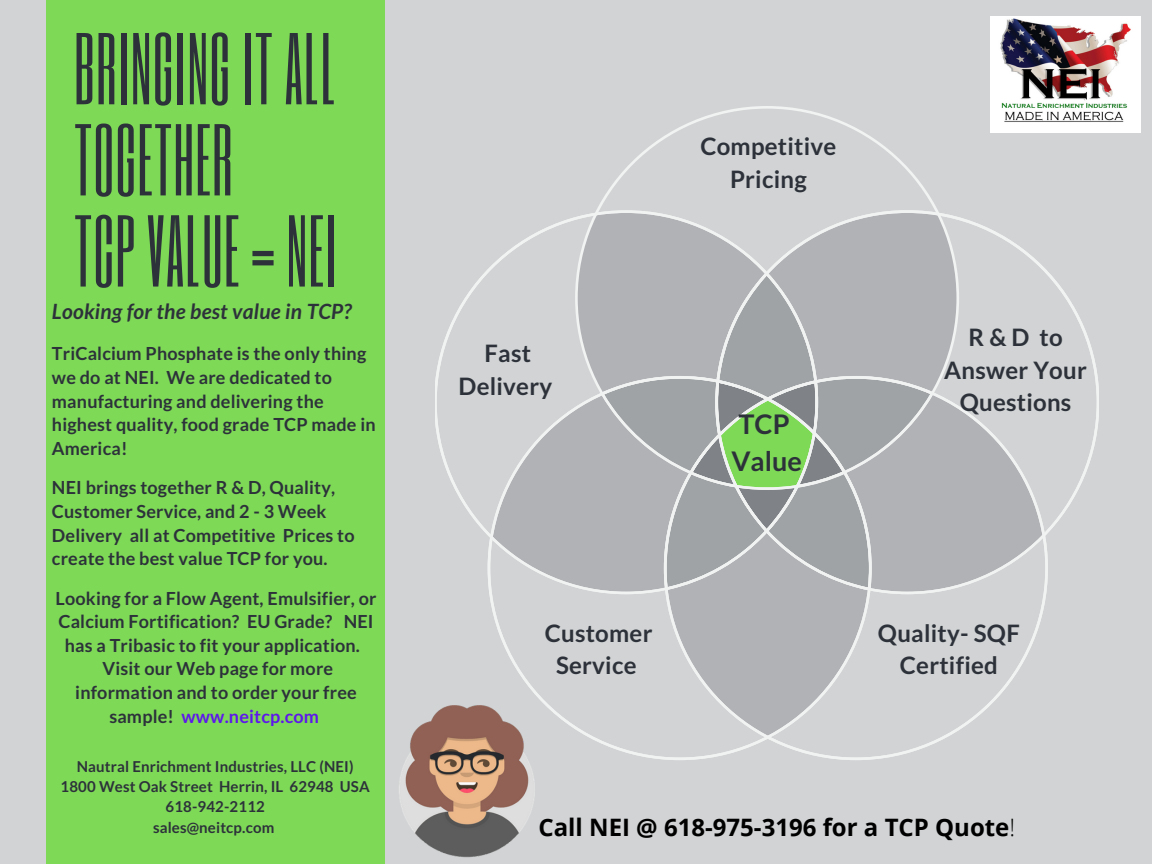
<style>
.page{position:relative;width:1152px;height:864px;background:#d1d3d4}
.page>*{position:absolute;margin:0;border:0;box-sizing:border-box;transform-origin:0 0}
.t1{font:84.45px/91.2px "Six Caps";letter-spacing:.01em;color:#2d323a}
.t2{font:700 27px/37.2px "Lato";color:#2d323a}
.t3{font:700 24px/32.7px "Lato";letter-spacing:.01em;color:#2d323a;text-align:center}
.t4{font:700 24px "Open Sans";color:#000}
.t5{font:italic 700 21px "Lato";letter-spacing:.01em;color:#2d323a}
.t6{font:700 18px/23.7px "Lato";letter-spacing:.01em;color:#2d323a}
.t7{font:700 15px/20.2px "Lato";letter-spacing:.01em;color:#2d323a;text-align:center}
.s1{color:#5e17eb}
.s2{font-weight:300}
</style>
<div class="page">
<svg style="left:597px;top:106px;width:341px;height:104px"></svg>
<svg style="left:435px;top:266px;width:56px;height:310px"></svg>
<svg style="left:488px;top:376px;width:176px;height:384px"></svg>
<svg style="left:664px;top:594px;width:382px;height:166px"></svg>
<svg style="left:959px;top:217px;width:139px;height:377px"></svg>
<svg style="left:888px;top:391px;width:157px;height:203px;fill:#b0b2b5"></svg>
<svg style="left:665px;top:593px;width:205px;height:146px;fill:#b0b2b5"></svg>
<svg style="left:491px;top:210px;width:468px;height:383px"></svg>
<div style="left:47px;top:0;width:337px;height:864px;background:#7ed957"></div>
<img style="left:991px;top:16px;width:150px;height:116px">
<img style="left:399px;top:699px;width:146px;height:159px">
<h1 class="t1" style="left:74px;top:21px;width:264px">BRINGING IT ALL<br>TOGETHER<br>TCP VALUE=NEI</h1>
<p class="t5" style="left:52px;top:298px;width:301px">Looking for the best value in TCP?</p>
<p class="t6" style="left:52px;top:342px;width:325px">TriCalcium Phosphate is the only thing we do at NEI. We are dedicated to manufacturing and delivering the highest quality, food grade TCP made in<br>America!</p>
<p class="t6" style="left:52px;top:475px;width:304px">NEI brings together R &amp; D, Quality, Customer Service, and 2 - 3 Week Delivery all at Competitive Prices to create the best value TCP for you.</p>
<p class="t6" style="left:56px;top:586px;width:322px;text-align:center">Looking for a Flow Agent, Emulsifier, or Calcium Fortification? EU Grade? NEI has a Tribasic to fit your application.<br>Visit our Web page for more information and to order your free sample! <span class="s1">www.neitcp.com</span></p>
<p class="t7" style="left:61px;top:756px;width:311px">Nautral Enrichment Industries, LLC (NEI)<br>1800 West Oak Street Herrin, IL 62948 USA<br>618-942-2112<br>sales@neitcp.com</p>
<h3 class="t3" style="left:459px;top:337px;width:95px">Fast<br>Delivery</h3>
<h3 class="t3" style="left:700px;top:129px;width:137px">Competitive<br>Pricing</h3>
<h2 class="t2" style="left:731px;top:405px;width:72px">TCP<br>Value</h2>
<h3 class="t3" style="left:944px;top:320px;width:144px">R&amp;D to<br>Answer Your<br>Questions</h3>
<h3 class="t3" style="left:545px;top:616px;width:109px">Customer<br>Service</h3>
<h3 class="t3" style="left:878px;top:616px;width:143px">Quality- SQF<br>Certified</h3>
<h3 class="t4" style="left:539px;top:811px;width:478px">Call NEI @ 618-975-3196 for a TCP Quote<span class="s2">!</span></h3>
</div>
